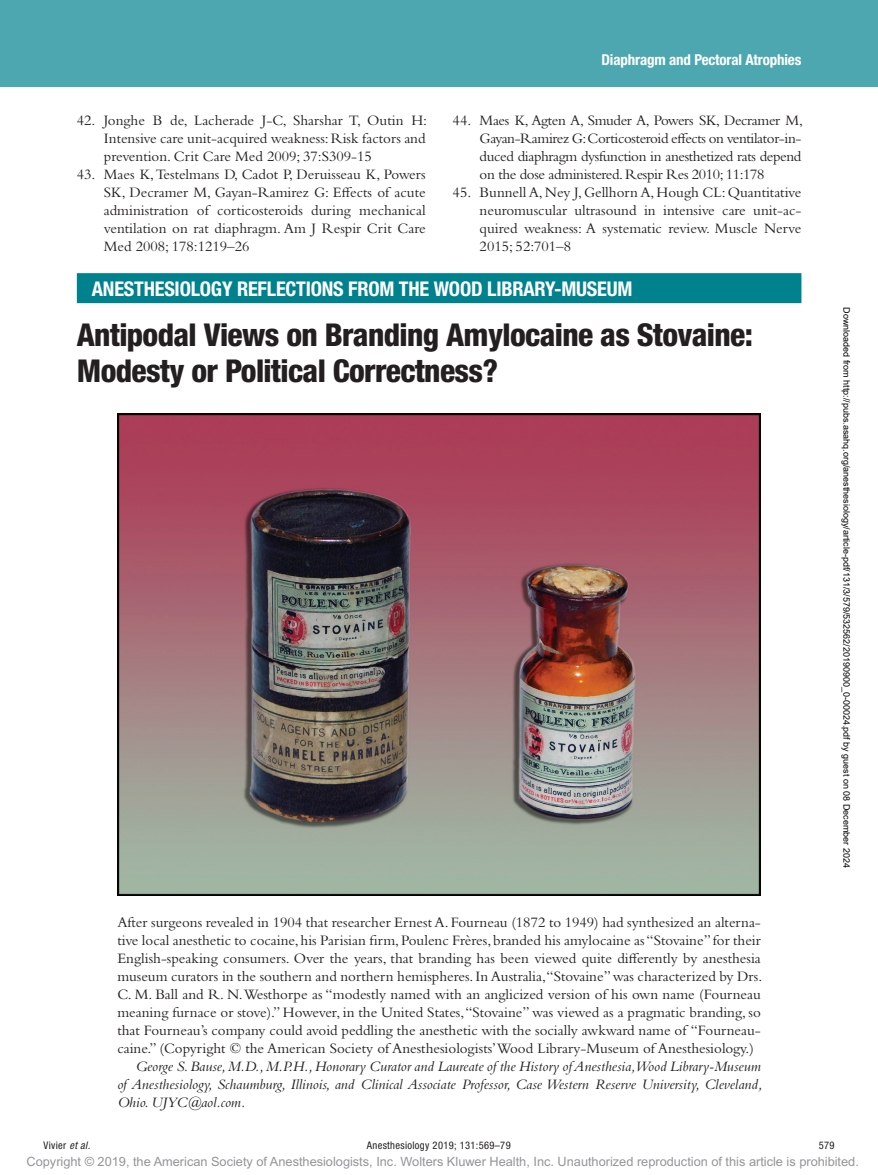
<style>
.page{position:relative;width:878px;height:1175px;background:#fff}
.page>*{position:absolute;margin:0;border:0;box-sizing:border-box;transform-origin:0 0}
.t1{font:800 condensed 31.5px/36px "Helvetica Neue LT Std";letter-spacing:-.02em;color:#231f20}
.t2{font:700 condensed 20.25px "Helvetica Neue LT Std";letter-spacing:-.01em;color:#fff}
.t3{font:15px/18px "Bembo Std";color:#231f20;text-align:justify}
.t4{font:italic 15px/18px "Bembo Std";color:#231f20;text-align:justify}
.t5{font:700 condensed 15px "Helvetica Neue LT Std";letter-spacing:-.01em;color:#fff}
.t6{font:12.75px "Arial MT Std";color:#939598}
.t7{font:condensed 10.5px "Helvetica Neue LT Std";letter-spacing:.03em;color:#231f20}
.t8{font:9px "Arial";color:#000}
.s1{font-style:italic}
</style>
<div class="page">
<div style="left:0;top:0;width:878px;height:86px;background:#4da7b0"></div>
<div style="left:77px;top:273px;width:724px;height:30px;background:#00828e"></div>
<img style="left:118px;top:413px;width:642px;height:483px">
<p class="t5" style="left:601px;top:51px;width:201px">Diaphragm and Pectoral Atrophies</p>
<p class="t3" style="left:479px;top:111px;width:325px;text-indent:-27px">44. Maes K, Agten A, Smuder A, Powers SK, Decramer M, Gayan-Ramirez G: Corticosteroid effects on ventilator-in&shy;duced diaphragm dysfunction in anesthetized rats depend on the dose administered. Respir Res 2010; 11:178</p>
<p class="t3" style="left:479px;top:183px;width:323px;text-indent:-27px">45. Bunnell A, Ney J, Gellhorn A, Hough CL: Quantitative neuromuscular ultrasound in intensive care unit-ac&shy;quired weakness: A systematic review. Muscle Nerve 2015; 52:701–8</p>
<h2 class="t2" style="left:92px;top:276px;width:542px">ANESTHESIOLOGY REFLECTIONS FROM THE WOOD LI BRARY-MUSEUM</h2>
<h1 class="t1" style="left:77px;top:316px;width:677px">Antipodal Views on Branding Amylocaine as Stovaine:<br>Modesty or Political Correctness?</h1>
<p class="t3" style="left:104px;top:111px;width:325px;text-indent:-27px">42. Jonghe B de, Lacherade J-C, Sharshar T, Outin H:<br>Intensive care unit-acquired weakness: Risk factors and prevention. Crit Care Med 2009; 37:S309-15</p>
<p class="t3" style="left:104px;top:165px;width:323px;text-indent:-27px">43. Maes K, Testelmans D, Cadot P, Deruisseau K, Powers SK, Decramer M, Gayan-Ramirez G: Effects of acute administration of corticosteroids during mechanical ventilation on rat diaphragm. Am J Respir Crit Care Med 2008; 178:1219–26</p>
<p class="t3" style="left:117px;top:912px;width:646px">After surgeons revealed in 1904 that researcher Ernest A. Fourneau (1872 to 1949) had synthesized an alterna&shy;tive local anesthetic to cocaine, his Parisian firm, Poulenc Frères, branded his amylocaine as “Stovaine” for their English-speaking consumers. Over the years, that branding has been viewed quite differently by anesthesia museum curators in the southern and northern hemispheres. In Australia,“Stovaine” was characterized by Drs.<br>C. M. Ball and R. N. Westhorpe as “modestly named with an anglicized version of his own name (Fourneau meaning furnace or stove).” However, in the United States, “Stovaine” was viewed as a pragmatic branding, so that Fourneau’s company could avoid peddling the anesthetic with the socially awkward name of “Fourneau&shy;caine.” (Copyright © the American Society of Anesthesiologists’Wood Library-Museum of Anesthesiology.)</p>
<p class="t4" style="left:117px;top:1056px;width:646px;text-indent:18px">George S. Bause, M.D., M.P.H., Honorary Curator and Laureate of the History of Anesthesia, Wood Library-Museum of Anesthesiology, Schaumburg, Illinois, and Clinical Associate Professor, Case Western Reserve University, Cleveland, Ohio. UJYC@aol.com.</p>
<p class="t8" style="left:850px;top:307px;width:562px;rotate:90deg">Downloaded from http://pubs.asahq.org/anesthesiology/article-pdf/131/3/579/532562/20190900_0-00024.pdf by guest on 08 December 2024</p>
<p class="t7" style="left:44px;top:1139px;width:48px">Vivier <span class="s1">et al.</span></p>
<p class="t7" style="left:367px;top:1139px;width:145px">Anesthesiology 2019; 131:569–79</p>
<p class="t7" style="left:818px;top:1139px;width:17px">579</p>
<p class="t6" style="left:27px;top:1154px;width:833px">Copyright © 2019, the American Society of Anesthesiologists, Inc. Wolters Kluwer Health, Inc. Unauthorized reproduction of this article is prohibited.</p>
</div>
